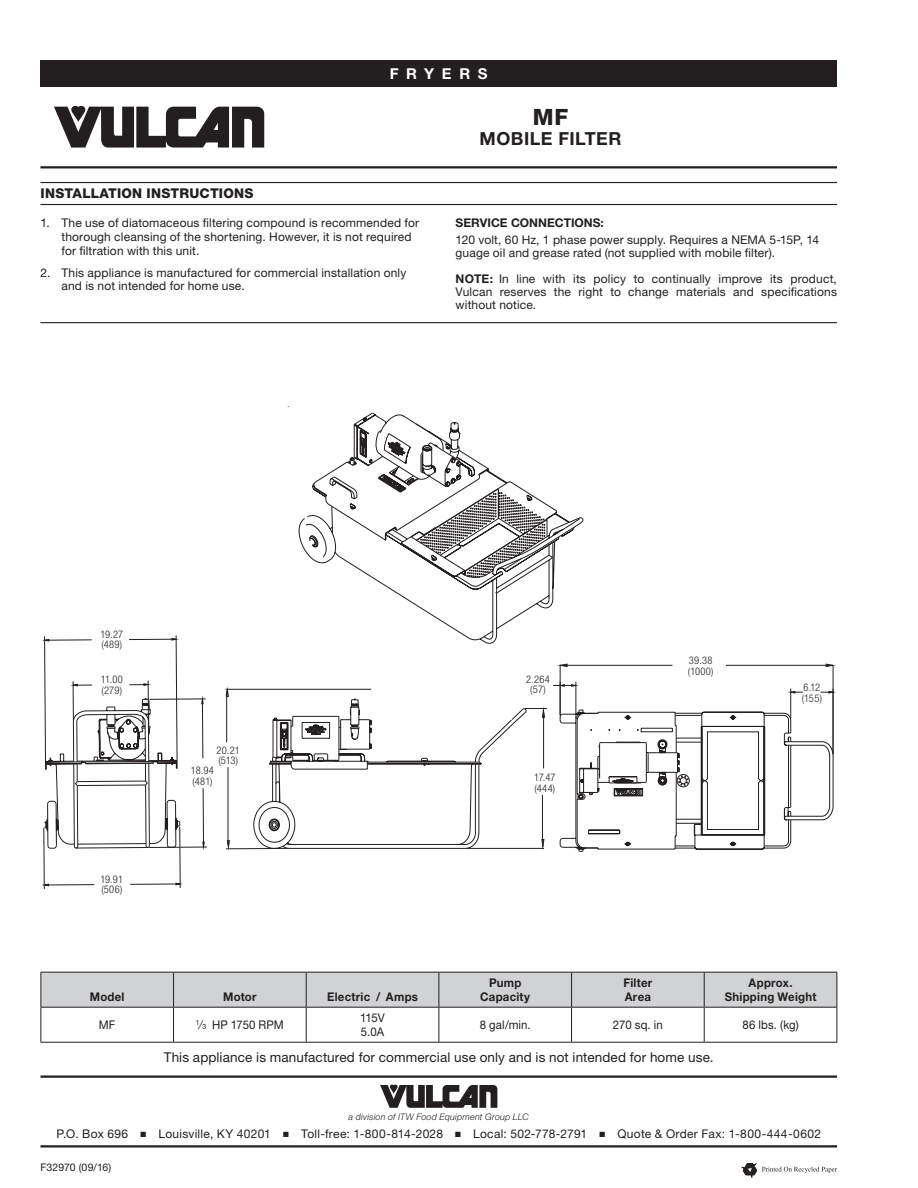
<style>
.page{position:relative;width:918px;height:1188px;background:#fff}
.page>*{position:absolute;margin:0;border:0;box-sizing:border-box;transform-origin:0 0}
.t1{font:800 22.5px "Helvetica Neue LT Std";color:#231f20}
.Title_Sub_1{font:700 18px "Helvetica Neue LT Std";letter-spacing:.03em;color:#231f20}
.t2{font:700 15px "Helvetica Neue LT Std";letter-spacing:.51em;color:#fff}
.Body_3_Align-Center{font:13.5px "Helvetica Neue LT Std";letter-spacing:.01em;color:#231f20}
.Sub_Head_1{font:800 13.5px "Helvetica Neue LT Std";letter-spacing:.015em;color:#231f20}
.Body_1_Align-Justify{font:12px/12.8px "Helvetica Neue LT Std";letter-spacing:.015em;color:#231f20}
.Bullet_Number{font:12px/12.8px "Helvetica Neue LT Std";letter-spacing:.015em;color:#231f20}
.t3{font:700 12px/13.5px "Helvetica Neue LT Std";letter-spacing:.02em;color:#231f20;text-align:center;scale:.95 1}
.Body_1_Align-Justify-2{font:12px/13.5px "Helvetica Neue LT Std";letter-spacing:.015em;color:#231f20;scale:.95 1}
.t4{font:700 12px "Helvetica Neue LT Std";color:#231f20}
.t5{font:300 condensed 10.5px/10.5px "Helvetica Neue LT Std";letter-spacing:.015em;color:#231f20}
.t6{font:10.5px "Helvetica Neue LT Std";letter-spacing:.005em;color:#231f20}
.t7{font:italic 300 9px "Helvetica Neue LT Std";letter-spacing:.02em;color:#231f20}
.s1{font-weight:700}
.s2{font-size:7.2px}
</style>
<div class="page">
<hr style="left:40px;top:1076px;width:797px;height:2px;background:#231f20">
<svg style="left:380px;top:1085px;width:117px;height:23px"></svg>
<hr style="left:40px;top:1145px;width:797px;height:3px;background:#231f20">
<div style="left:40px;top:60px;width:797px;height:27px;background:#231f20"></div>
<svg style="left:54px;top:106px;width:210px;height:42px"></svg>
<hr style="left:40px;top:166px;width:797px;height:2px;background:#231f20">
<svg style="left:742px;top:1163px;width:95px;height:15px"></svg>
<hr style="left:40px;top:322px;width:797px;height:1px;background:#231f20">
<hr style="left:41px;top:182px;width:796px;height:1px;background:#231f20">
<hr style="left:41px;top:204px;width:796px;height:1px;background:#231f20">
<div style="left:41px;top:973px;width:796px;height:34px;background:#d1d2d4"></div>
<hr style="left:40px;top:972px;width:134px;height:1px;background:#231f20">
<hr style="left:40px;top:973px;width:1px;height:34px;background:#231f20">
<hr style="left:174px;top:972px;width:132px;height:1px;background:#231f20">
<hr style="left:173px;top:973px;width:1px;height:34px;background:#231f20">
<hr style="left:306px;top:972px;width:133px;height:1px;background:#231f20">
<hr style="left:306px;top:973px;width:1px;height:34px;background:#231f20">
<hr style="left:439px;top:972px;width:133px;height:1px;background:#231f20">
<hr style="left:439px;top:973px;width:1px;height:34px;background:#231f20">
<hr style="left:572px;top:972px;width:132px;height:1px;background:#231f20">
<hr style="left:571px;top:973px;width:1px;height:34px;background:#231f20">
<hr style="left:704px;top:972px;width:133px;height:1px;background:#231f20">
<hr style="left:704px;top:973px;width:1px;height:34px;background:#231f20">
<hr style="left:837px;top:973px;width:1px;height:34px;background:#231f20">
<hr style="left:40px;top:1007px;width:134px;height:1px;background:#231f20">
<hr style="left:40px;top:1008px;width:1px;height:34px;background:#231f20">
<hr style="left:174px;top:1007px;width:132px;height:1px;background:#231f20">
<hr style="left:173px;top:1008px;width:1px;height:34px;background:#231f20">
<hr style="left:306px;top:1007px;width:133px;height:1px;background:#231f20">
<hr style="left:306px;top:1008px;width:1px;height:34px;background:#231f20">
<hr style="left:439px;top:1007px;width:133px;height:1px;background:#231f20">
<hr style="left:439px;top:1008px;width:1px;height:34px;background:#231f20">
<hr style="left:572px;top:1007px;width:132px;height:1px;background:#231f20">
<hr style="left:571px;top:1008px;width:1px;height:34px;background:#231f20">
<hr style="left:704px;top:1007px;width:133px;height:1px;background:#231f20">
<hr style="left:704px;top:1008px;width:1px;height:34px;background:#231f20">
<hr style="left:837px;top:1008px;width:1px;height:34px;background:#231f20">
<hr style="left:40px;top:1042px;width:134px;height:1px;background:#231f20">
<hr style="left:174px;top:1042px;width:132px;height:1px;background:#231f20">
<hr style="left:306px;top:1042px;width:133px;height:1px;background:#231f20">
<hr style="left:439px;top:1042px;width:133px;height:1px;background:#231f20">
<hr style="left:572px;top:1042px;width:132px;height:1px;background:#231f20">
<hr style="left:704px;top:1042px;width:133px;height:1px;background:#231f20">
<svg style="left:42px;top:635px;width:162px;height:254px"></svg>
<svg style="left:147px;top:694px;width:60px;height:155px"></svg>
<svg style="left:226px;top:687px;width:3px;height:10px"></svg>
<svg style="left:227px;top:689px;width:320px;height:161px"></svg>
<svg style="left:542px;top:704px;width:3px;height:5px"></svg>
<svg style="left:464px;top:709px;width:83px;height:141px"></svg>
<svg style="left:553px;top:663px;width:282px;height:189px"></svg>
<svg style="left:298px;top:515px;width:286px;height:129px"></svg>
<svg style="left:356px;top:412px;width:102px;height:11px"></svg>
<svg style="left:309px;top:423px;width:266px;height:171px"></svg>
<p class="t2" style="left:390px;top:64px;width:99px">FRYERS</p>
<p class="Sub_Head_1" style="left:41px;top:185px;width:214px">INSTALLATION INSTRUCTIONS</p>
<p class="Body_1_Align-Justify" style="left:61px;top:215px;width:359px;line-height:14.2px;text-indent:-21px">1. The use of diatomaceous filtering compound is recommended for thorough cleansing of the shortening. However, it is not required for filtration with this unit.</p>
<p class="Body_1_Align-Justify" style="left:61px;top:266px;width:346px;text-indent:-21px">2. This appliance is manufactured for commercial installation only and is not intended for home use.</p>
<p class="t1" style="left:533px;top:104px;width:37px">MF</p>
<p class="Title_Sub_1" style="left:480px;top:127px;width:144px">MOBILE FILTER</p>
<p class="t4" style="left:456px;top:215px;width:150px">SERVICE CONNECTIONS:</p>
<p class="Bullet_Number" style="left:456px;top:234px;width:365px">120 volt, 60 Hz, 1 phase power supply. Requires a NEMA 5-15P, 14 guage oil and grease rated (not supplied with mobile filter).</p>
<p class="Body_1_Align-Justify" style="left:456px;top:273px;width:383px;text-align:justify"><span class="s1">NOTE:</span> In line with its policy to continually improve its product, Vulcan reserves the right to change materials and specifications without notice.</p>
<p class="t5" style="left:100px;top:629px;width:24px">19.27 (489)</p>
<p class="t5" style="left:101px;top:674px;width:24px">11.00 (279)</p>
<p class="t5" style="left:100px;top:874px;width:24px">19.91 (506)</p>
<p class="t5" style="left:217px;top:745px;width:25px">20.21 (513)</p>
<p class="t5" style="left:191px;top:765px;width:25px">18.94 (481)</p>
<p class="t3" style="left:90px;top:989px;width:38px">Model</p>
<p class="t3" style="left:223px;top:989px;width:37px">Motor</p>
<p class="t3" style="left:327px;top:989px;width:97px">Electric / Amps</p>
<p class="t5" style="left:526px;top:674px;width:25px;text-align:center">2.264 (57)</p>
<p class="t5" style="left:534px;top:772px;width:23px">17.47 (444)</p>
<p class="t5" style="left:688px;top:655px;width:27px">39.38 (1000)</p>
<p class="t5" style="left:802px;top:682px;width:22px">6.12 (155)</p>
<p class="t3" style="left:480px;top:976px;width:54px">Pump<br>Capacity</p>
<p class="t3" style="left:624px;top:976px;width:32px;text-align:left">Filter<br>Area</p>
<p class="t3" style="left:725px;top:976px;width:98px">Approx.<br>Shipping Weight</p>
<p class="Body_1_Align-Justify-2" style="left:99px;top:1018px;width:19px">MF</p>
<p class="Body_1_Align-Justify-2" style="left:196px;top:1018px;width:94px"><sup>1</sup>⁄<span class="s2">3</span> HP 1750 RPM</p>
<p class="Body_1_Align-Justify-2" style="left:360px;top:1011px;width:27px">115V<br>5.0A</p>
<p class="Body_1_Align-Justify-2" style="left:480px;top:1018px;width:55px">8 gal/min.</p>
<p class="Body_1_Align-Justify-2" style="left:613px;top:1018px;width:54px">270 sq. in</p>
<p class="Body_1_Align-Justify-2" style="left:742px;top:1018px;width:61px">86 lbs. (kg)</p>
<p class="Body_3_Align-Center" style="left:164px;top:1049px;width:551px">This appliance is manufactured for commercial use only and is not intended for home use.</p>
<p class="t7" style="left:349px;top:1111px;width:182px">a division of ITW Food Equipment Group LLC</p>
<p class="Body_1_Align-Justify" style="left:56px;top:1128px;width:766px">P.O. Box 696 ■ Louisville, KY 40201 ■ Toll-free: 1-800-814-2028 ■ Local: 502-778-2791 ■ Quote &amp; Order Fax: 1-800-444-0602</p>
<p class="t6" style="left:40px;top:1161px;width:72px">F32970 (09/16)</p>
</div>
